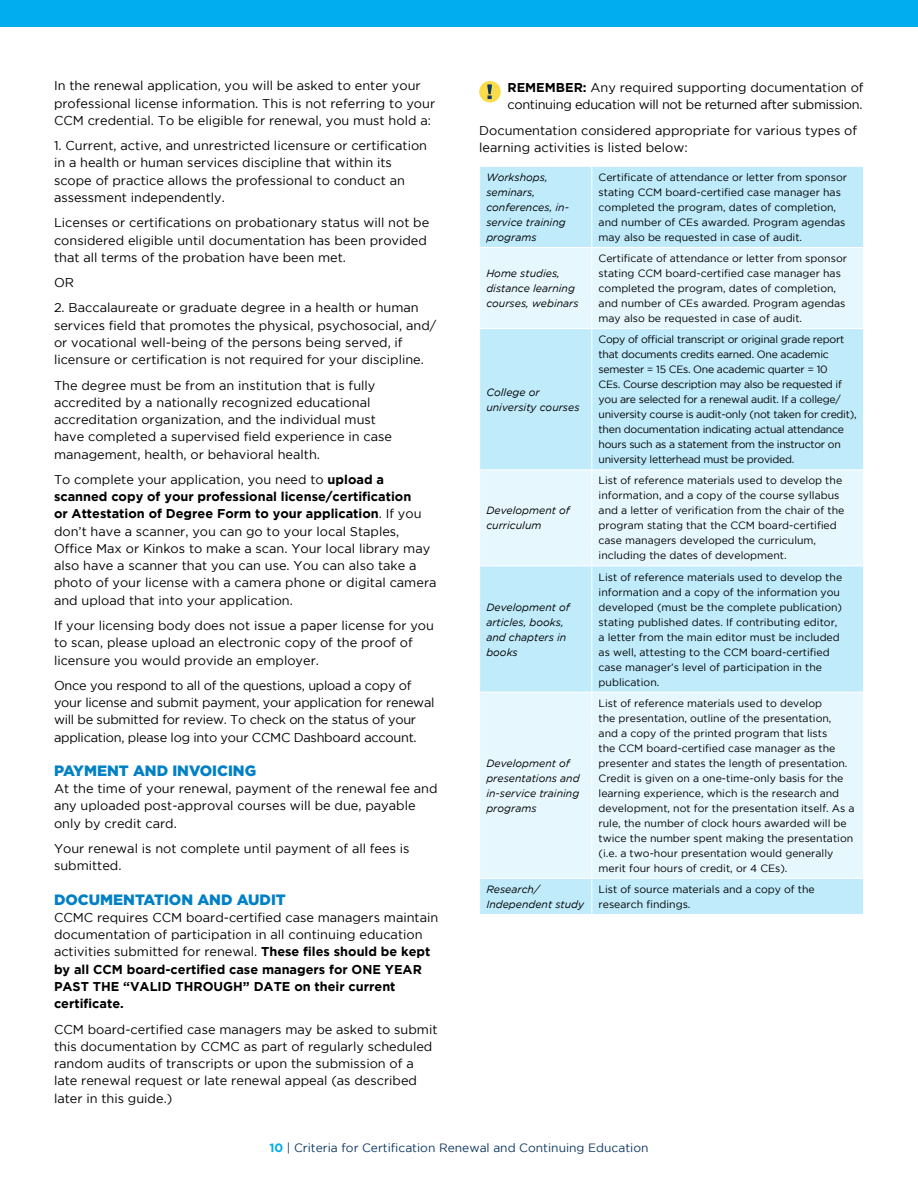
<style>
.page{position:relative;width:918px;height:1188px;background:#fff}
.page>*{position:absolute;margin:0;border:0;box-sizing:border-box;transform-origin:0 0}
.t1{font:900 15px "Gotham";color:#0080c6}
.t2{font:12.75px/17.2px "Gotham";color:#000}
.t3{font:12.75px/17.2px "Gotham";letter-spacing:-.02em;color:#000}
.t4{font:12.75px/17.2px "Gotham";letter-spacing:-.025em;color:#000}
.t5{font:12px "Gotham";color:#0e3862}
.t6{font:10.5px/15px "Gotham";color:#000}
.t7{font:10.5px/15px "Gotham";letter-spacing:-.025em;color:#000}
.t8{font:italic 10.5px/15px "Gotham";color:#000}
.s1{font-weight:700}
.s2{font-weight:700;color:#01adee}
</style>
<div class="page">
<div style="left:0;top:0;width:918px;height:27px;background:#01adee"></div>
<div style="left:479px;top:81px;width:22px;height:21px;background:#fadc4b;border-radius:50%"></div>
<svg style="left:487px;top:84px;width:5px;height:15px"></svg>
<div style="left:480px;top:167px;width:383px;height:747px;background:#c0ebfb"></div>
<svg style="left:480px;top:248px;width:383px;height:630px;background:#d6f1fc"></svg>
<hr style="left:591px;top:167px;width:1px;height:80px;background:#fff">
<hr style="left:479px;top:247px;width:113px;height:1px;background:#fff">
<hr style="left:592px;top:247px;width:272px;height:1px;background:#fff">
<hr style="left:591px;top:248px;width:1px;height:80px;background:#fff">
<hr style="left:479px;top:328px;width:113px;height:1px;background:#fff">
<hr style="left:592px;top:328px;width:272px;height:1px;background:#fff">
<hr style="left:591px;top:329px;width:1px;height:140px;background:#fff">
<hr style="left:479px;top:469px;width:113px;height:1px;background:#fff">
<hr style="left:592px;top:469px;width:272px;height:1px;background:#fff">
<hr style="left:591px;top:470px;width:1px;height:96px;background:#fff">
<hr style="left:479px;top:566px;width:113px;height:1px;background:#fff">
<hr style="left:592px;top:566px;width:272px;height:1px;background:#fff">
<hr style="left:591px;top:566px;width:1px;height:126px;background:#fff">
<hr style="left:479px;top:692px;width:113px;height:1px;background:#fff">
<hr style="left:592px;top:692px;width:272px;height:1px;background:#fff">
<hr style="left:591px;top:693px;width:1px;height:185px;background:#fff">
<hr style="left:479px;top:878px;width:113px;height:1px;background:#fff">
<hr style="left:592px;top:878px;width:272px;height:1px;background:#fff">
<hr style="left:591px;top:879px;width:1px;height:35px;background:#fff">
<p class="t2" style="left:54px;top:77px;width:383px">In the renewal application, you will be asked to enter your professional license information. This is not referring to your<br>CCM credential. To be eligible for renewal, you must hold a:</p>
<p class="t2" style="left:54px;top:137px;width:375px">1. Current, active, and unrestricted licensure or certification in a health or human services discipline that within its scope of practice allows the professional to conduct an assessment independently.</p>
<p class="t2" style="left:54px;top:214px;width:377px">Licenses or certifications on probationary status will not be considered eligible until documentation has been provided that all terms of the probation have been met.</p>
<p class="t2" style="left:54px;top:274px;width:22px">OR</p>
<p class="t2" style="left:54px;top:299px;width:384px">2. Baccalaureate or graduate degree in a health or human services field that promotes the physical, psychosocial, and/ or vocational well-being of the persons being served, if licensure or certification is not required for your discipline.</p>
<p class="t2" style="left:54px;top:376px;width:339px">The degree must be from an institution that is fully accredited by a nationally recognized educational accreditation organization, and the individual must have completed a supervised field experience in case management, health, or behavioral health.</p>
<p class="t2" style="left:54px;top:471px;width:384px">To complete your application, you need to <span class="s1">upload a scanned copy of your professional license/certification<br>or Attestation of Degree Form to your application</span>. If you don’t have a scanner, you can go to your local Staples, Office Max or Kinkos to make a scan. Your local library may also have a scanner that you can use. You can also take a photo of your license with a camera phone or digital camera and upload that into your application.</p>
<p class="t2" style="left:54px;top:617px;width:382px">If your licensing body does not issue a paper license for you to scan, please upload an electronic copy of the proof of licensure you would provide an employer.</p>
<p class="t3" style="left:54px;top:677px;width:382px">Once you respond to all of the questions, upload a copy of your license and submit payment, your application for renewal will be submitted for review. To check on the status of your application, please log into your CCMC Dashboard account.</p>
<p class="t1" style="left:54px;top:762px;width:204px">PAYMENT AND INVOICING</p>
<p class="t2" style="left:54px;top:780px;width:385px">At the time of your renewal, payment of the renewal fee and any uploaded post-approval courses will be due, payable only by credit card.</p>
<p class="t2" style="left:54px;top:840px;width:357px">Your renewal is not complete until payment of all fees is submitted.</p>
<p class="t1" style="left:54px;top:891px;width:233px">DOCUMENTATION AND AUDIT</p>
<p class="t2" style="left:54px;top:909px;width:386px">CCMC requires CCM board-certified case managers maintain documentation of participation in all continuing education activities submitted for renewal. <span class="s1">These files should be kept by all CCM board-certified case managers for ONE YEAR PAST THE “VALID THROUGH” DATE on their current certificate.</span></p>
<p class="t2" style="left:54px;top:1020px;width:385px">CCM board-certified case managers may be asked to submit this documentation by CCMC as part of regularly scheduled random audits of transcripts or upon the submission of a late renewal request or late renewal appeal (as described later in this guide.)</p>
<p class="t4" style="left:507px;top:79px;width:358px"><span class="s1">REMEMBER:</span> Any required supporting documentation of continuing education will not be returned after submission.</p>
<p class="t2" style="left:479px;top:121px;width:379px">Documentation considered appropriate for various types of learning activities is listed below:</p>
<p class="t8" style="left:486px;top:170px;width:84px">Workshops, seminars, conferences, in&shy;service training programs</p>
<p class="t6" style="left:599px;top:169px;width:250px">Certificate of attendance or letter from sponsor stating CCM board-certified case manager has completed the program, dates of completion, and number of CEs awarded. Program agendas may also be requested in case of audit.</p>
<p class="t8" style="left:486px;top:266px;width:94px">Home studies, distance learning courses, webinars</p>
<p class="t6" style="left:599px;top:251px;width:250px">Certificate of attendance or letter from sponsor stating CCM board-certified case manager has completed the program, dates of completion, and number of CEs awarded. Program agendas may also be requested in case of audit.</p>
<p class="t8" style="left:486px;top:384px;width:95px">College or university courses</p>
<p class="t8" style="left:486px;top:503px;width:85px">Development of curriculum</p>
<p class="t8" style="left:486px;top:599px;width:85px">Development of articles, books, and chapters in books</p>
<p class="t8" style="left:486px;top:756px;width:95px">Development of presentations and in-service training programs</p>
<p class="t7" style="left:599px;top:332px;width:260px">Copy of official transcript or original grade report that documents credits earned. One academic semester = 15 CEs. One academic quarter = 10<br>CEs. Course description may also be requested if you are selected for a renewal audit. If a college/ university course is audit-only (not taken for credit), then documentation indicating actual attendance hours such as a statement from the instructor on university letterhead must be provided.</p>
<p class="t6" style="left:599px;top:473px;width:247px">List of reference materials used to develop the information, and a copy of the course syllabus and a letter of verification from the chair of the program stating that the CCM board-certified case managers developed the curriculum, including the dates of development.</p>
<p class="t6" style="left:599px;top:569px;width:245px">List of reference materials used to develop the information and a copy of the information you developed (must be the complete publication) stating published dates. If contributing editor, a letter from the main editor must be included as well, attesting to the CCM board-certified case manager’s level of participation in the publication.</p>
<p class="t6" style="left:599px;top:695px;width:258px">List of reference materials used to develop<br>the presentation, outline of the presentation,<br>and a copy of the printed program that lists<br>the CCM board-certified case manager as the presenter and states the length of presentation.<br>Credit is given on a one-time-only basis for the learning experience, which is the research and development, not for the presentation itself. As a rule, the number of clock hours awarded will be twice the number spent making the presentation (i.e. a two-hour presentation would generally merit four hours of credit, or 4 CEs).</p>
<p class="t8" style="left:486px;top:882px;width:99px">Research/<br>Independent study</p>
<p class="t6" style="left:599px;top:882px;width:218px">List of source materials and a copy of the research findings.</p>
<p class="t5" style="left:269px;top:1142px;width:381px"><span class="s2">10</span> | Criteria for Certification Renewal and Continuing Education</p>
</div>
